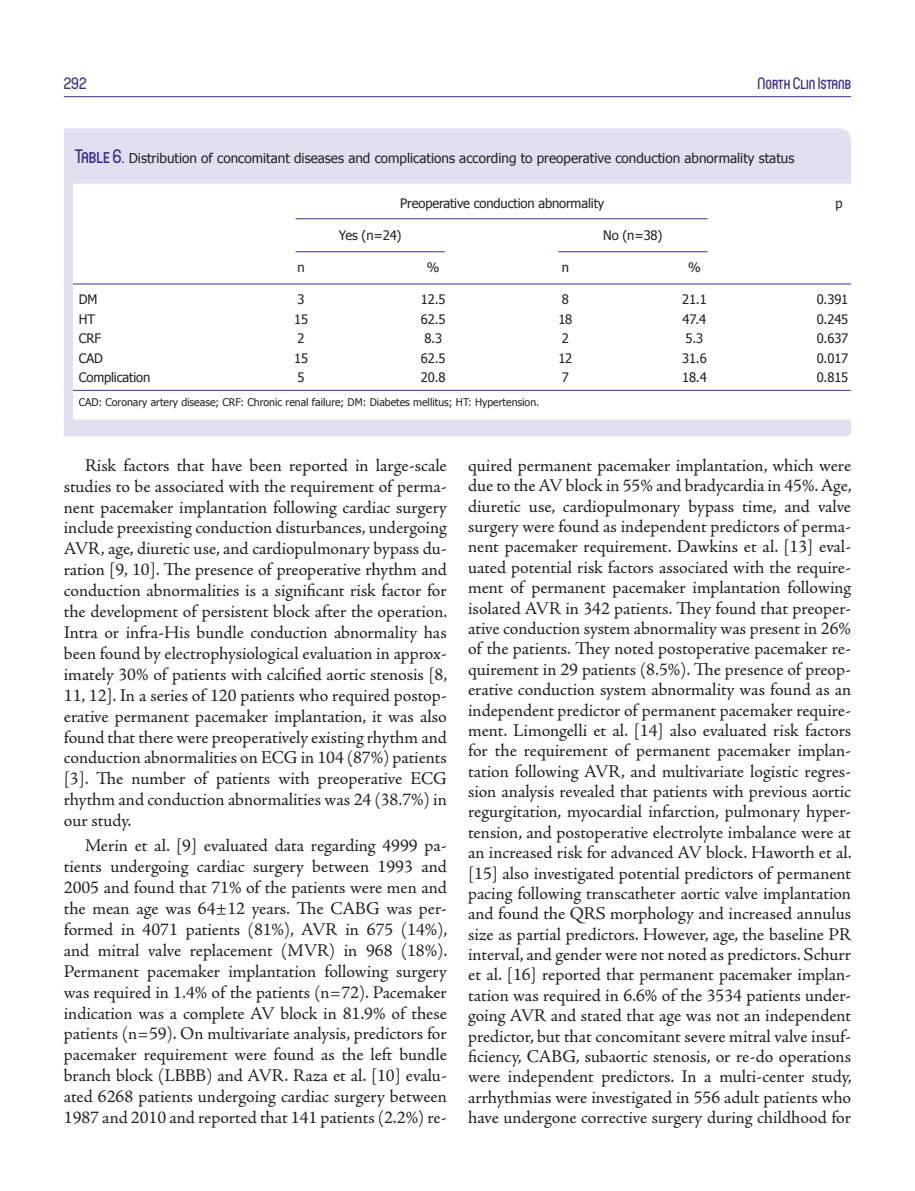
<style>
.page{position:relative;width:915px;height:1191px;background:#fff}
.page>*{position:absolute;margin:0;border:0;box-sizing:border-box;transform-origin:0 0}
.t1{font:18px/20.4px "Adobe Jenson Pro";letter-spacing:-.005em;color:#231f20;text-align:justify}
.t2{font:500 16.5px "Circula";color:#3a3091}
.t3{font:13.5px "Tahoma";color:#231f20}
.t4{font:13.05px "Tahoma";letter-spacing:-.01em;color:#231f20}
.t5{font:10.5px "Tahoma";color:#231f20}
.s1{font-family:"Circula";font-weight:500;font-size:19.5px;color:#3a3091}
</style>
<div class="page">
<div style="left:64px;top:419px;width:786px;height:17px;background:#e2e0f0"></div>
<div style="left:64px;top:128px;width:786px;height:56px;background:#e2e0f0"></div>
<hr style="left:64px;top:390px;width:786px;height:1px;background:#3a3091">
<hr style="left:64px;top:283px;width:786px;height:1px;background:#3a3091">
<hr style="left:558px;top:251px;width:149px;height:1px;background:#3a3091">
<hr style="left:295px;top:251px;width:149px;height:1px;background:#3a3091">
<hr style="left:295px;top:218px;width:412px;height:1px;background:#3a3091">
<div style="left:64px;top:177px;width:8px;height:251px;background:#e2e0f0"></div>
<hr style="left:64px;top:96px;width:786px;height:1px;background:#3a3091">
<p class="t2" style="left:64px;top:73px;width:24px">292</p>
<p class="t2" style="left:757px;top:73px;width:95px">North Clin Istanb</p>
<p class="t3" style="left:75px;top:149px;width:721px"><span class="s1">Table 6.</span> Distribution of concomitant diseases and complications according to preoperative conduction abnormality status</p>
<p class="t4" style="left:400px;top:194px;width:205px">Preoperative conduction abnormality</p>
<p class="t4" style="left:835px;top:194px;width:9px">p</p>
<p class="t4" style="left:338px;top:226px;width:64px">Yes (n=24)</p>
<p class="t4" style="left:603px;top:226px;width:61px">No (n=38)</p>
<p class="t4" style="left:297px;top:259px;width:9px">n</p>
<p class="t4" style="left:427px;top:259px;width:14px">%</p>
<p class="t4" style="left:561px;top:259px;width:9px">n</p>
<p class="t4" style="left:687px;top:259px;width:14px">%</p>
<p class="t4" style="left:79px;top:291px;width:20px">DM</p>
<p class="t4" style="left:297px;top:291px;width:9px">3</p>
<p class="t4" style="left:421px;top:291px;width:26px">12.5</p>
<p class="t4" style="left:561px;top:291px;width:9px">8</p>
<p class="t4" style="left:682px;top:291px;width:26px">21.1</p>
<p class="t4" style="left:816px;top:291px;width:33px">0.391</p>
<p class="t4" style="left:79px;top:310px;width:18px">HT</p>
<p class="t4" style="left:294px;top:310px;width:15px">15</p>
<p class="t4" style="left:421px;top:310px;width:26px">62.5</p>
<p class="t4" style="left:558px;top:310px;width:15px">18</p>
<p class="t4" style="left:682px;top:310px;width:25px">47.4</p>
<p class="t4" style="left:816px;top:310px;width:33px">0.245</p>
<p class="t4" style="left:79px;top:330px;width:24px">CRF</p>
<p class="t4" style="left:297px;top:330px;width:9px">2</p>
<p class="t4" style="left:424px;top:330px;width:19px">8.3</p>
<p class="t4" style="left:561px;top:330px;width:9px">2</p>
<p class="t4" style="left:685px;top:330px;width:19px">5.3</p>
<p class="t4" style="left:816px;top:330px;width:33px">0.637</p>
<p class="t4" style="left:79px;top:349px;width:26px">CAD</p>
<p class="t4" style="left:294px;top:349px;width:15px">15</p>
<p class="t4" style="left:421px;top:349px;width:26px">62.5</p>
<p class="t4" style="left:558px;top:349px;width:15px">12</p>
<p class="t4" style="left:682px;top:349px;width:26px">31.6</p>
<p class="t4" style="left:816px;top:349px;width:33px">0.017</p>
<p class="t4" style="left:79px;top:369px;width:73px">Complication</p>
<p class="t4" style="left:297px;top:369px;width:9px">5</p>
<p class="t4" style="left:421px;top:369px;width:26px">20.8</p>
<p class="t4" style="left:561px;top:369px;width:9px">7</p>
<p class="t4" style="left:682px;top:369px;width:26px">18.4</p>
<p class="t4" style="left:816px;top:369px;width:33px">0.815</p>
<p class="t5" style="left:79px;top:395px;width:462px">CAD: Coronary artery disease; CRF: Chronic renal failure; DM: Diabetes mellitus; HT: Hypertension.</p>
<p class="t1" style="left:64px;top:455px;width:385px;line-height:20.9px;text-indent:21px">Risk factors that have been reported in large-scale studies to be associated with the requirement of perma&shy;nent pacemaker implantation following cardiac surgery include preexisting conduction disturbances, undergoing AVR, age, diuretic use, and cardiopulmonary bypass du&shy;ration [9, 10]. The presence of preoperative rhythm and conduction abnormalities is a significant risk factor for the development of persistent block after the operation.<br>Intra or infra-His bundle conduction abnormality has been found by electrophysiological evaluation in approx&shy;imately 30% of patients with calcified aortic stenosis [8, 11, 12]. In a series of 120 patients who required postop&shy;erative permanent pacemaker implantation, it was also found that there were preoperatively existing rhythm and conduction abnormalities on ECG in 104 (87%) patients [3]. The number of patients with preoperative ECG rhythm and conduction abnormalities was 24 (38.7%) in our study.</p>
<p class="t1" style="left:64px;top:835px;width:385px;line-height:20.9px;text-indent:21px">Merin et al. [9] evaluated data regarding 4999 pa&shy;tients undergoing cardiac surgery between 1993 and 2005 and found that 71% of the patients were men and the mean age was 64±12 years. The CABG was per&shy;formed in 4071 patients (81%), AVR in 675 (14%), and mitral valve replacement (MVR) in 968 (18%).<br>Permanent pacemaker implantation following surgery was required in 1.4% of the patients (n=72). Pacemaker indication was a complete AV block in 81.9% of these patients (n=59). On multivariate analysis, predictors for pacemaker requirement were found as the left bundle branch block (LBBB) and AVR. Raza et al. [10] evalu&shy;ated 6268 patients undergoing cardiac surgery between 1987 and 2010 and reported that 141 patients (2.2%) re-</p>
<p class="t1" style="left:468px;top:455px;width:385px">quired permanent pacemaker implantation, which were due to the AV block in 55% and bradycardia in 45%. Age, diuretic use, cardiopulmonary bypass time, and valve surgery were found as independent predictors of perma&shy;nent pacemaker requirement. Dawkins et al. [13] eval&shy;uated potential risk factors associated with the require&shy;ment of permanent pacemaker implantation following isolated AVR in 342 patients. They found that preoper&shy;ative conduction system abnormality was present in 26% of the patients. They noted postoperative pacemaker re&shy;quirement in 29 patients (8.5%). The presence of preop&shy;erative conduction system abnormality was found as an independent predictor of permanent pacemaker require&shy;ment. Limongelli et al. [14] also evaluated risk factors for the requirement of permanent pacemaker implan&shy;tation following AVR, and multivariate logistic regres&shy;sion analysis revealed that patients with previous aortic regurgitation, myocardial infarction, pulmonary hyper&shy;tension, and postoperative electrolyte imbalance were at an increased risk for advanced AV block. Haworth et al. [15] also investigated potential predictors of permanent pacing following transcatheter aortic valve implantation and found the QRS morphology and increased annulus size as partial predictors. However, age, the baseline PR interval, and gender were not noted as predictors. Schurr et al. [16] reported that permanent pacemaker implan&shy;tation was required in 6.6% of the 3534 patients under&shy;going AVR and stated that age was not an independent predictor, but that concomitant severe mitral valve insuf&shy;ficiency, CABG, subaortic stenosis, or re-do operations were independent predictors. In a multi-center study, arrhythmias were investigated in 556 adult patients who have undergone corrective surgery during childhood for</p>
</div>
